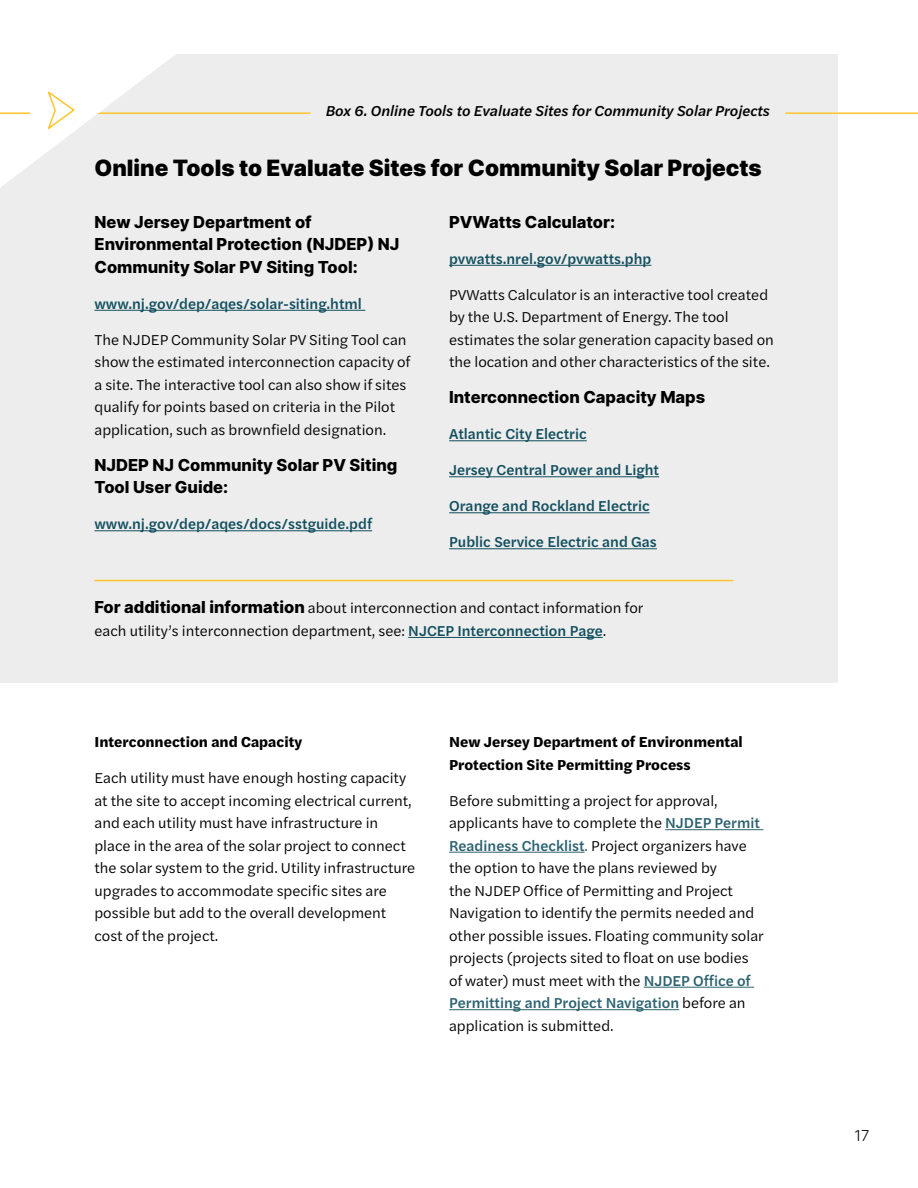
<style>
.page{position:relative;width:918px;height:1188px;background:#fff}
.page>*{position:absolute;margin:0;border:0;box-sizing:border-box;transform-origin:0 0}
.Body_Style{font:900 22.5px "Inter";color:#000}
.Body_Style-2{font:800 16.5px/22.5px "Inter";color:#000}
.Body_Style-3{font:15px/22.5px "Halyard Text";color:#000}
.Body_Style-4{font:500 15px "Halyard Text";color:#124f5e}
.Body_Style-5{font:700 15px/22.5px "Halyard Text";color:#000}
.Body_Style-6{font:italic 500 15px "Halyard Text";color:#000}
.t1{font:300 15px "Inter";color:#000}
.s1{font-family:"Inter";font-weight:800;font-size:16.5px}
.s2{font-weight:500;color:#124f5e}
.s3{font-weight:500;color:#2c6270}
.s4{color:#434345}
</style>
<div class="page">
<div style="left:0;top:54px;width:837px;height:628px;background:#ededee"></div>
<hr style="left:94px;top:310px;width:271px;height:1px;background:#124f5e">
<hr style="left:94px;top:530px;width:278px;height:1px;background:#124f5e">
<hr style="left:94px;top:112px;width:216px;height:2px;background:#ffc52a">
<hr style="left:785px;top:112px;width:133px;height:2px;background:#ffc52a">
<hr style="left:665px;top:829px;width:98px;height:1px;background:#2c6270">
<hr style="left:449px;top:852px;width:136px;height:1px;background:#2c6270">
<hr style="left:644px;top:987px;width:110px;height:1px;background:#2c6270">
<hr style="left:449px;top:1009px;width:230px;height:1px;background:#2c6270">
<hr style="left:449px;top:265px;width:202px;height:1px;background:#124f5e">
<hr style="left:449px;top:440px;width:138px;height:1px;background:#124f5e">
<hr style="left:449px;top:476px;width:210px;height:1px;background:#124f5e">
<hr style="left:449px;top:512px;width:201px;height:1px;background:#124f5e">
<hr style="left:449px;top:548px;width:208px;height:1px;background:#124f5e">
<hr style="left:408px;top:637px;width:195px;height:1px;background:#124f5e">
<hr style="left:94px;top:580px;width:639px;height:1px;background:#ffc52a">
<svg style="left:0;top:54px;width:176px;height:133px"></svg>
<p class="Body_Style-6" style="left:326px;top:100px;width:446px">Box 6. Online Tools to Evaluate Sites for Community Solar Projects</p>
<p class="Body_Style" style="left:94px;top:151px;width:669px">Online Tools to Evaluate Sites for Community Solar Projects</p>
<p class="Body_Style-2" style="left:94px;top:210px;width:307px">New Jersey Department of<br>Environmental Protection (NJDEP) NJ<br>Community Solar PV Siting Tool:</p>
<p class="Body_Style-4" style="left:94px;top:293px;width:269px">www.nj.gov/dep/aqes/solar-siting.html</p>
<p class="Body_Style-3" style="left:94px;top:328px;width:317px">The NJDEP Community Solar PV Siting Tool can show the estimated interconnection capacity of a site. The interactive tool can also show if sites qualify for points based on criteria in the Pilot application, such as brownfield designation.</p>
<p class="Body_Style-2" style="left:94px;top:453px;width:305px">NJDEP NJ Community Solar PV Siting<br>Tool User Guide:</p>
<p class="Body_Style-4" style="left:94px;top:513px;width:279px">www.nj.gov/dep/aqes/docs/sstguide.pdf</p>
<p class="Body_Style-2" style="left:449px;top:210px;width:167px">PVWatts Calculator:</p>
<p class="Body_Style-4" style="left:449px;top:248px;width:204px">pvwatts.nrel.gov/pvwatts.php</p>
<p class="Body_Style-3" style="left:449px;top:283px;width:326px">PVWatts Calculator is an interactive tool created by the U.S. Department of Energy. The tool estimates the solar generation capacity based on the location and other characteristics of the site.</p>
<p class="Body_Style-2" style="left:449px;top:386px;width:258px">Interconnection Capacity Maps</p>
<p class="Body_Style-4" style="left:449px;top:423px;width:139px">Atlantic City Electric</p>
<p class="Body_Style-4" style="left:449px;top:459px;width:211px">Jersey Central Power and Light</p>
<p class="Body_Style-4" style="left:449px;top:495px;width:202px">Orange and Rockland Electric</p>
<p class="Body_Style-4" style="left:449px;top:531px;width:209px">Public Service Electric and Gas</p>
<p class="Body_Style-3" style="left:94px;top:596px;width:551px"><span class="s1">For additional information</span> about interconnection and contact information for each utility’s interconnection department, see: <span class="s2">NJCEP Interconnection Page</span>.</p>
<p class="Body_Style-5" style="left:94px;top:730px;width:209px">Interconnection and Capacity</p>
<p class="Body_Style-3" style="left:94px;top:766px;width:322px">Each utility must have enough hosting capacity at the site to accept incoming electrical current, and each utility must have infrastructure in place in the area of the solar project to connect the solar system to the grid. Utility infrastructure upgrades to accommodate specific sites are possible but add to the overall development cost of the project.</p>
<p class="Body_Style-5" style="left:449px;top:730px;width:295px">New Jersey Department of Environmental<br>Protection Site Permitting Process</p>
<p class="Body_Style-3" style="left:449px;top:789px;width:316px">Before submitting a project for approval, applicants have to complete the <span class="s3">NJDEP Permit Readiness Checklist</span><span class="s4">.</span> Project organizers have the option to have the plans reviewed by<br>the NJDEP Office of Permitting and Project Navigation to identify the permits needed and other possible issues. Floating community solar projects (projects sited to float on use bodies of water) must meet with the <span class="s3">NJDEP Office of Permitting and Project Navigation</span> before an application is submitted.</p>
<p class="t1" style="left:855px;top:1125px;width:17px">17</p>
</div>
